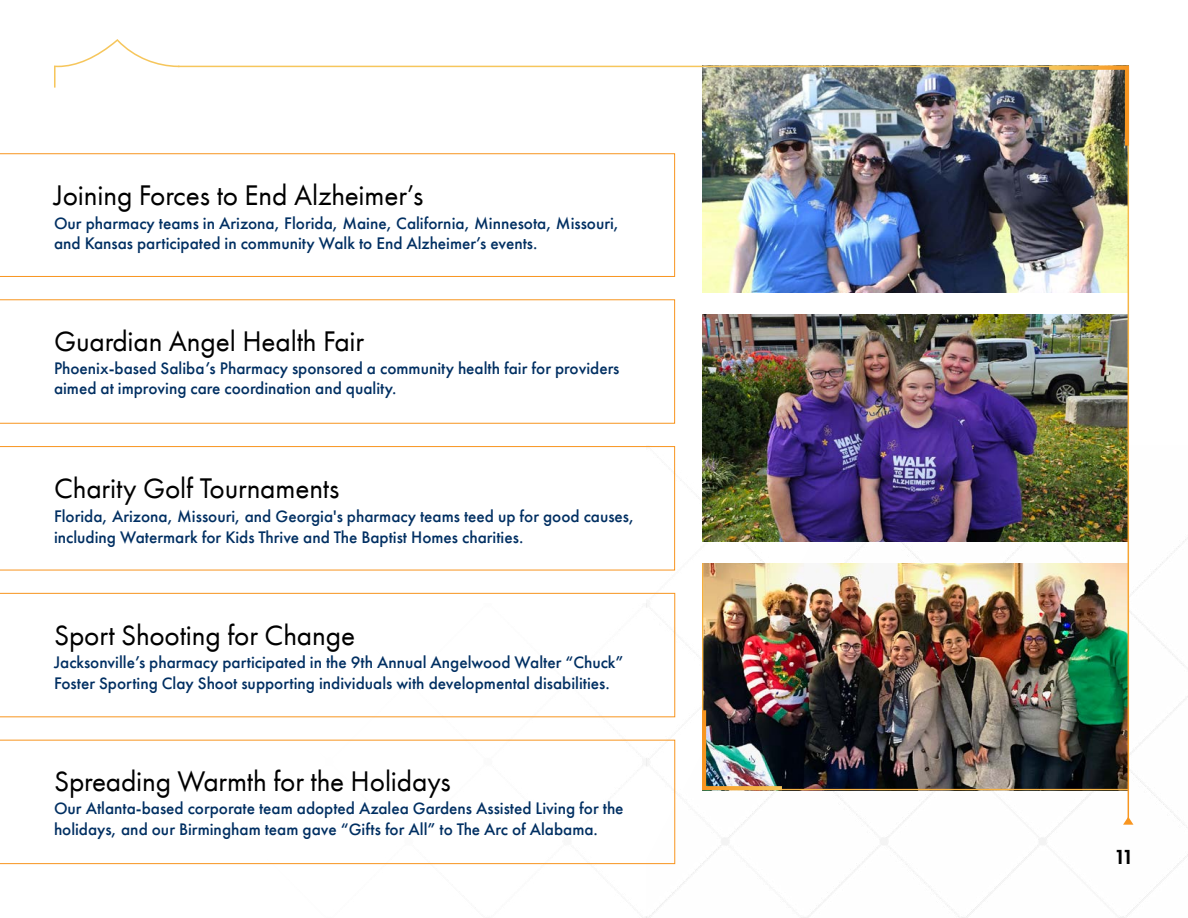
<style>
.page{position:relative;width:1188px;height:918px;background:#fff}
.page>*{position:absolute;margin:0;border:0;box-sizing:border-box;transform-origin:0 0}
.t1{font:29.25px "Futura PT";letter-spacing:-.005em;color:#000}
.t2{font:600 21px "Futura PT";color:#000}
.t3{font:500 17.25px/20.7px "Futura PT";color:#002f62}
</style>
<div class="page">
<svg style="left:0;top:570px;width:25px;height:295px"></svg>
<svg style="left:54px;top:39px;width:123px;height:49px"></svg>
<img style="left:177px;top:65px;width:953px;height:755px">
<svg style="left:1123px;top:817px;width:10px;height:8px"></svg>
<img style="left:1045px;top:65px;width:85px;height:85px">
<hr style="left:702px;top:563px;width:1px;height:165px;background:#fff">
<img style="left:700px;top:706px;width:86px;height:86px">
<svg style="left:0;top:153px;width:675px;height:124px"></svg>
<svg style="left:0;top:299px;width:675px;height:125px"></svg>
<svg style="left:0;top:446px;width:675px;height:124px"></svg>
<svg style="left:0;top:593px;width:675px;height:124px"></svg>
<svg style="left:0;top:740px;width:675px;height:124px"></svg>
<h1 class="t1" style="left:54px;top:178px;width:371px">Joining Forces to End Alzheimer’s</h1>
<p class="t3" style="left:54px;top:213px;width:567px">Our pharmacy teams in Arizona, Florida, Maine, California, Minnesota, Missouri, and Kansas participated in community Walk to End Alzheimer’s events.</p>
<h1 class="t1" style="left:54px;top:324px;width:312px">Guardian Angel Health Fair</h1>
<p class="t3" style="left:54px;top:358px;width:567px">Phoenix-based Saliba’s Pharmacy sponsored a community health fair for providers aimed at improving care coordination and quality.</p>
<h1 class="t1" style="left:54px;top:471px;width:287px">Charity Golf Tournaments</h1>
<p class="t3" style="left:54px;top:506px;width:582px">Florida, Arizona, Missouri, and Georgia's pharmacy teams teed up for good causes, including Watermark for Kids Thrive and The Baptist Homes charities.</p>
<h1 class="t1" style="left:54px;top:618px;width:303px">Sport Shooting for Change</h1>
<p class="t3" style="left:54px;top:652px;width:571px">Jacksonville’s pharmacy participated in the 9th Annual Angelwood Walter “Chuck”<br>Foster Sporting Clay Shoot supporting individuals with developmental disabilities.</p>
<h1 class="t1" style="left:54px;top:764px;width:398px">Spreading Warmth for the Holidays</h1>
<p class="t3" style="left:54px;top:798px;width:571px">Our Atlanta-based corporate team adopted Azalea Gardens Assisted Living for the holidays, and our Birmingham team gave “Gifts for All” to The Arc of Alabama.</p>
<p class="t2" style="left:1114px;top:844px;width:21px">11</p>
</div>
